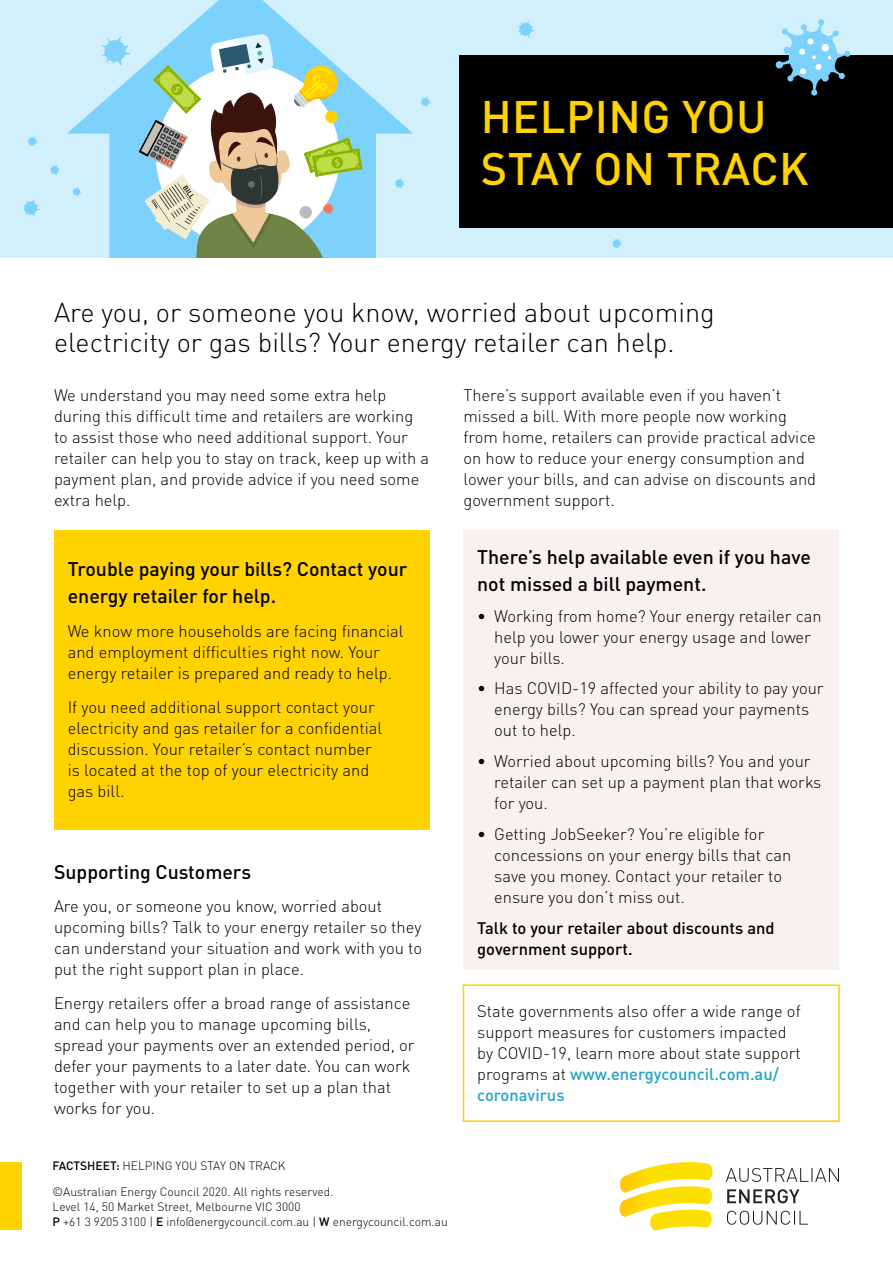
<style>
.page{position:relative;width:893px;height:1263px;background:#fff}
.page>*{position:absolute;margin:0;border:0;box-sizing:border-box;transform-origin:0 0}
.t1{font:500 45px/51.6px "DIN Pro";letter-spacing:.01em;color:#ffd200}
.t2{font:300 27px/30px "DIN Pro";color:#000}
.t3{font:500 19.5px/27px "DIN Pro";color:#000}
.t4{font:300 16.5px/21px "DIN Pro";color:#000}
.t5{font:500 16.5px/21px "DIN Pro";color:#000}
.t6{font:300 12px/25.5px "DIN Pro";color:#000}
.s1{font-weight:500}
.s2{font-weight:500;color:#21a3cc}
</style>
<div class="page">
<svg style="left:619px;top:1162px;width:94px;height:68px"></svg>
<svg style="left:727px;top:1211px;width:81px;height:14px"></svg>
<svg style="left:727px;top:1189px;width:72px;height:14px"></svg>
<svg style="left:726px;top:1168px;width:113px;height:14px"></svg>
<div style="left:0;top:1163px;width:22px;height:67px;background:#ffd200"></div>
<div style="left:0;top:0;width:893px;height:258px;background:#d2f0fc"></div>
<svg style="left:67px;top:0;width:346px;height:258px;background:#b8e6fc"></svg>
<svg style="left:27px;top:136px;width:11px;height:11px"></svg>
<svg style="left:72px;top:187px;width:10px;height:10px"></svg>
<svg style="left:50px;top:164px;width:10px;height:11px"></svg>
<svg style="left:420px;top:96px;width:11px;height:11px"></svg>
<svg style="left:517px;top:20px;width:18px;height:18px"></svg>
<svg style="left:394px;top:178px;width:11px;height:11px"></svg>
<svg style="left:611px;top:238px;width:11px;height:11px"></svg>
<svg style="left:22px;top:199px;width:18px;height:18px"></svg>
<svg style="left:139px;top:34px;width:223px;height:224px"></svg>
<div style="left:325px;top:111px;width:13px;height:12px;background:#ffd200;border-radius:50%"></div>
<div style="left:299px;top:206px;width:13px;height:12px;background:#b8bdbf;border-radius:50%"></div>
<div style="left:323px;top:204px;width:10px;height:10px;background:#f2785e;border-radius:50%"></div>
<svg style="left:101px;top:36px;width:30px;height:30px"></svg>
<div style="left:459px;top:55px;width:434px;height:173px;background:#000"></div>
<div style="left:811px;top:89px;width:6px;height:7px;background:#7dd1fd;border-radius:50%"></div>
<svg style="left:776px;top:19px;width:74px;height:73px"></svg>
<div style="left:800px;top:68px;width:6px;height:7px;background:#fff;border-radius:50%"></div>
<div style="left:54px;top:530px;width:375px;height:299px;background:#ffd200"></div>
<div style="left:463px;top:984px;width:377px;height:138px;border:2px solid #ffd200"></div>
<div style="left:463px;top:531px;width:376px;height:439px;background:#f7f2f0"></div>
<h1 class="t1" style="left:481px;top:86px;width:329px">HELPING YOU<br>STAY ON TRACK</h1>
<h2 class="t2" style="left:54px;top:295px;width:662px">Are you, or someone you know, worried about upcoming electricity or gas bills? Your energy retailer can help.</h2>
<p class="t4" style="left:463px;top:383px;width:354px">There’s support available even if you haven’t missed a bill. With more people now working from home, retailers can provide practical advice on how to reduce your energy consumption and lower your bills, and can advise on discounts and government support.</p>
<p class="t4" style="left:54px;top:383px;width:377px">We understand you may need some extra help during this difficult time and retailers are working to assist those who need additional support. Your retailer can help you to stay on track, keep up with a payment plan, and provide advice if you need some extra help.</p>
<p class="t3" style="left:68px;top:554px;width:341px">Trouble paying your bills? Contact your energy retailer for help.</p>
<p class="t4" style="left:68px;top:619px;width:337px">We know more households are facing financial and employment difficulties right now. Your energy retailer is prepared and ready to help.</p>
<p class="t4" style="left:68px;top:695px;width:316px">If you need additional support contact your electricity and gas retailer for a confidential discussion. Your retailer’s contact number is located at the top of your electricity and gas bill.</p>
<p class="t3" style="left:54px;top:856px;width:199px">Supporting Customers</p>
<p class="t4" style="left:54px;top:894px;width:370px">Are you, or someone you know, worried about upcoming bills? Talk to your energy retailer so they can understand your situation and work with you to put the right support plan in place.</p>
<p class="t4" style="left:54px;top:991px;width:362px">Energy retailers offer a broad range of assistance and can help you to manage upcoming bills, spread your payments over an extended period, or defer your payments to a later date. You can work together with your retailer to set up a plan that works for you.</p>
<p class="t6" style="left:52px;top:1152px;width:282px"><span class="s1">FACTSHEET:</span> HELPING YOU STAY ON TRACK ©Australian Energy Council 2020. All rights reserved.</p>
<p class="t6" style="left:52px;top:1198px;width:397px;line-height:15px">Level 14, 50 Market Street, Melbourne VIC 3000<br><span class="s1">P</span> +61 3 9205 3100 | <span class="s1">E</span> info@energycouncil.com.au | <span class="s1">W</span> energycouncil.com.au</p>
<p class="t3" style="left:477px;top:541px;width:335px">There’s help available even if you have not missed a bill payment.</p>
<p class="t4" style="left:494px;top:604px;width:329px;text-indent:-17px">• Working from home? Your energy retailer can help you lower your energy usage and lower your bills.</p>
<p class="t4" style="left:494px;top:676px;width:331px;text-indent:-17px">• Has COVID-19 affected your ability to pay your energy bills? You can spread your payments out to help.</p>
<p class="t4" style="left:494px;top:749px;width:329px;text-indent:-17px">• Worried about upcoming bills? You and your retailer can set up a payment plan that works for you.</p>
<p class="t4" style="left:494px;top:822px;width:299px;text-indent:-17px">• Getting JobSeeker? You’re eligible for concessions on your energy bills that can save you money. Contact your retailer to ensure you don’t miss out.</p>
<p class="t5" style="left:477px;top:915px;width:299px">Talk to your retailer about discounts and government support.</p>
<p class="t4" style="left:477px;top:999px;width:325px">State governments also offer a wide range of support measures for customers impacted by COVID-19, learn more about state support programs at <span class="s2">www.energycouncil.com.au/ coronavirus</span></p>
</div>
